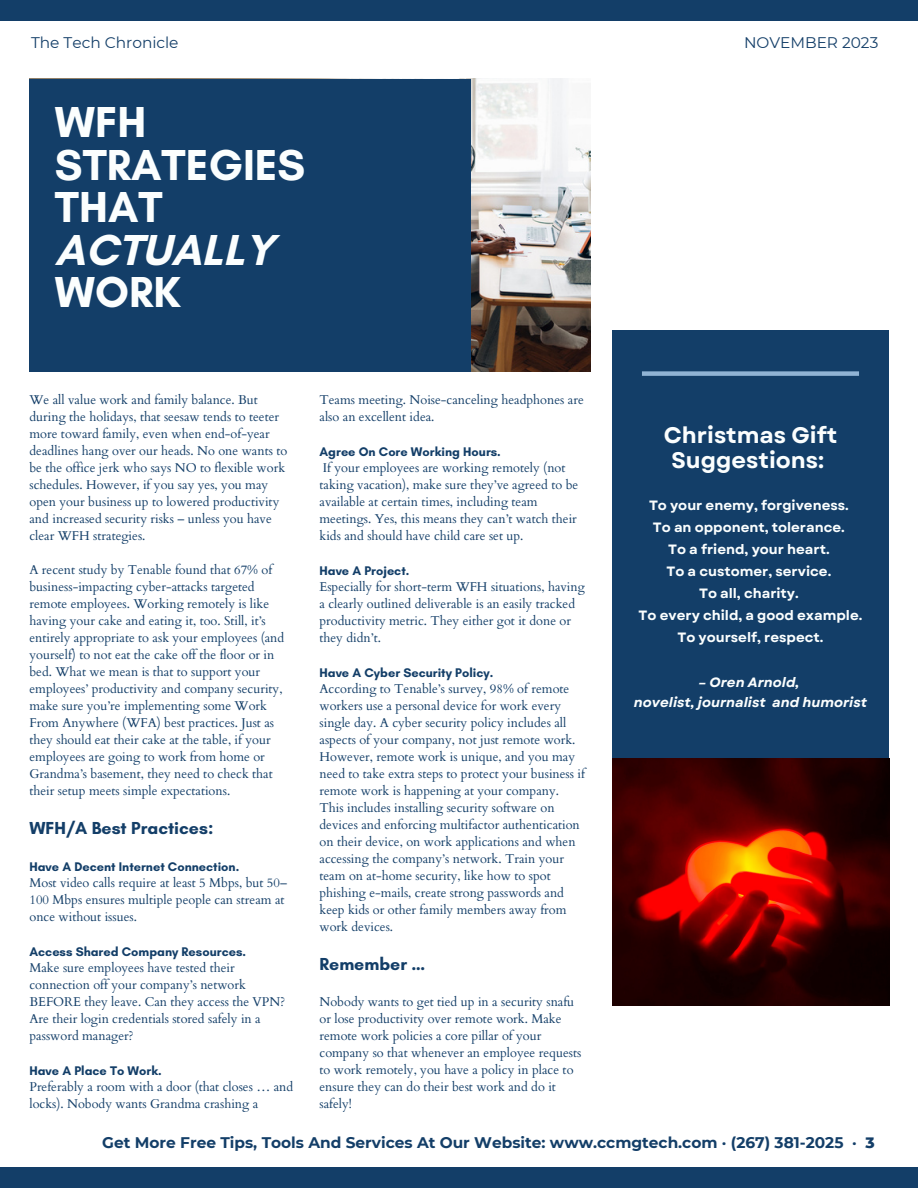
<style>
.page{position:relative;width:918px;height:1188px;background:#fff}
.page>*{position:absolute;margin:0;border:0;box-sizing:border-box;transform-origin:0 0}
.t1{font:700 44.1px "Glacial Indifference";color:#fbfefe}
.t2{font:700 22.5px/24.8px "Garet";color:#fbfefe;text-align:center}
.t3{font:700 17.7px "Glacial Indifference";color:#133e68}
.t4{font:700 15.45px "Montserrat";color:#133e68}
.t5{font:15.45px "Montserrat";color:#133e68}
.t6{font:700 13.5px "Garet";color:#fbfefe}
.t7{font:italic 700 13.5px "Garet";color:#fbfefe}
.t8{font:12.75px/17px "Cardo";color:#133e68}
.t9{font:700 12.75px "Glacial Indifference";color:#133e68}
.s1{font-weight:800}
</style>
<div class="page">
<div style="left:0;top:1px;width:918px;height:20px;background:#133e68"></div>
<div style="left:0;top:1168px;width:918px;height:20px;background:#133e68"></div>
<div style="left:612px;top:330px;width:277px;height:617px;background:#133e68"></div>
<img style="left:612px;top:759px;width:277px;height:246px">
<div style="left:642px;top:371px;width:217px;height:5px;background:#90b3d4"></div>
<img style="left:470px;top:79px;width:121px;height:292px">
<div style="left:29px;top:79px;width:441px;height:292px;background:#133e68"></div>
<p class="t5" style="left:31px;top:33px;width:149px">The Tech Chronicle</p>
<p class="t5" style="left:744px;top:33px;width:136px">NOVEMBER 2023</p>
<p class="t1" style="left:55px;top:95px;width:93px">WFH</p>
<p class="t1" style="left:55px;top:138px;width:252px">STRATEGIES</p>
<p class="t1" style="left:55px;top:180px;width:109px">THAT</p>
<p class="t1" style="left:55px;top:223px;width:221px">ACTUALLY</p>
<p class="t1" style="left:55px;top:265px;width:127px">WORK</p>
<p class="t8" style="left:29px;top:391px;width:259px">We all value work and family balance. But during the holidays, that seesaw tends to teeter more toward family, even when end-of-year deadlines hang over our heads. No one wants to be the office jerk who says NO to flexible work schedules. However, if you say yes, you may open your business up to lowered productivity and increased security risks – unless you have clear WFH strategies.</p>
<p class="t8" style="left:29px;top:561px;width:256px">A recent study by Tenable found that 67% of business-impacting cyber-attacks targeted remote employees. Working remotely is like having your cake and eating it, too. Still, it’s entirely appropriate to ask your employees (and yourself) to not eat the cake off the floor or in bed. What we mean is that to support your employees’ productivity and company security, make sure you’re implementing some Work From Anywhere (WFA) best practices. Just as they should eat their cake at the table, if your employees are going to work from home or Grandma’s basement, they need to check that their setup meets simple expectations.</p>
<p class="t3" style="left:29px;top:817px;width:185px">WFH/A Best Practices:</p>
<p class="t9" style="left:29px;top:859px;width:211px">Have A Decent Internet Connection.</p>
<p class="t8" style="left:29px;top:875px;width:259px">Most video calls require at least 5 Mbps, but 50–<br>100 Mbps ensures multiple people can stream at once without issues.</p>
<p class="t9" style="left:29px;top:944px;width:218px">Access Shared Company Resources.</p>
<p class="t8" style="left:29px;top:960px;width:257px">Make sure employees have tested their connection off your company’s network BEFORE they leave. Can they access the VPN?<br>Are their login credentials stored safely in a password manager?</p>
<p class="t9" style="left:29px;top:1063px;width:134px">Have A Place To Work.</p>
<p class="t8" style="left:29px;top:1079px;width:265px">Preferably a room with a door (that closes … and locks). Nobody wants Grandma crashing a</p>
<p class="t8" style="left:320px;top:391px;width:266px">Teams meeting. Noise-canceling headphones are also an excellent idea.</p>
<p class="t9" style="left:320px;top:444px;width:183px">Agree On Core Working Hours.</p>
<p class="t8" style="left:320px;top:459px;width:260px">If your employees are working remotely (not taking vacation), make sure they’ve agreed to be available at certain times, including team meetings. Yes, this means they can’t watch their kids and should have child care set up.</p>
<p class="t9" style="left:320px;top:563px;width:91px">Have A Project.</p>
<p class="t8" style="left:320px;top:578px;width:267px">Especially for short-term WFH situations, having a clearly outlined deliverable is an easily tracked productivity metric. They either got it done or they didn’t.</p>
<p class="t9" style="left:320px;top:665px;width:175px">Have A Cyber Security Policy.</p>
<p class="t8" style="left:320px;top:680px;width:267px">According to Tenable’s survey, 98% of remote workers use a personal device for work every single day. A cyber security policy includes all aspects of your company, not just remote work.<br>However, remote work is unique, and you may need to take extra steps to protect your business if remote work is happening at your company.</p>
<p class="t8" style="left:320px;top:799px;width:262px">This includes installing security software on devices and enforcing multifactor authentication on their device, on work applications and when accessing the company’s network. Train your team on at-home security, like how to spot phishing e-mails, create strong passwords and keep kids or other family members away from work devices.</p>
<p class="t3" style="left:320px;top:953px;width:107px">Remember …</p>
<p class="t8" style="left:320px;top:994px;width:263px">Nobody wants to get tied up in a security snafu or lose productivity over remote work. Make remote work policies a core pillar of your company so that whenever an employee requests to work remotely, you have a policy in place to ensure they can do their best work and do it safely!</p>
<p class="t2" style="left:664px;top:423px;width:175px">Christmas Gift<br>Suggestions:</p>
<p class="t6" style="left:649px;top:496px;width:201px">To your enemy, forgiveness.</p>
<p class="t6" style="left:653px;top:518px;width:193px">To an opponent, tolerance.</p>
<p class="t6" style="left:668px;top:540px;width:163px">To a friend, your heart.</p>
<p class="t6" style="left:667px;top:562px;width:166px">To a customer, service.</p>
<p class="t6" style="left:699px;top:584px;width:101px">To all, charity.</p>
<p class="t6" style="left:639px;top:606px;width:225px">To every child, a good example.</p>
<p class="t6" style="left:677px;top:628px;width:148px">To yourself, respect.</p>
<p class="t7" style="left:698px;top:672px;width:103px">– Oren Arnold,</p>
<p class="t7" style="left:634px;top:692px;width:235px">novelist, journalist and humorist</p>
<p class="t4" style="left:102px;top:1133px;width:774px">Get More Free Tips, Tools And Services At Our Website: www.ccmgtech.com · (267) 381-2025 · <span class="s1">3</span></p>
</div>
